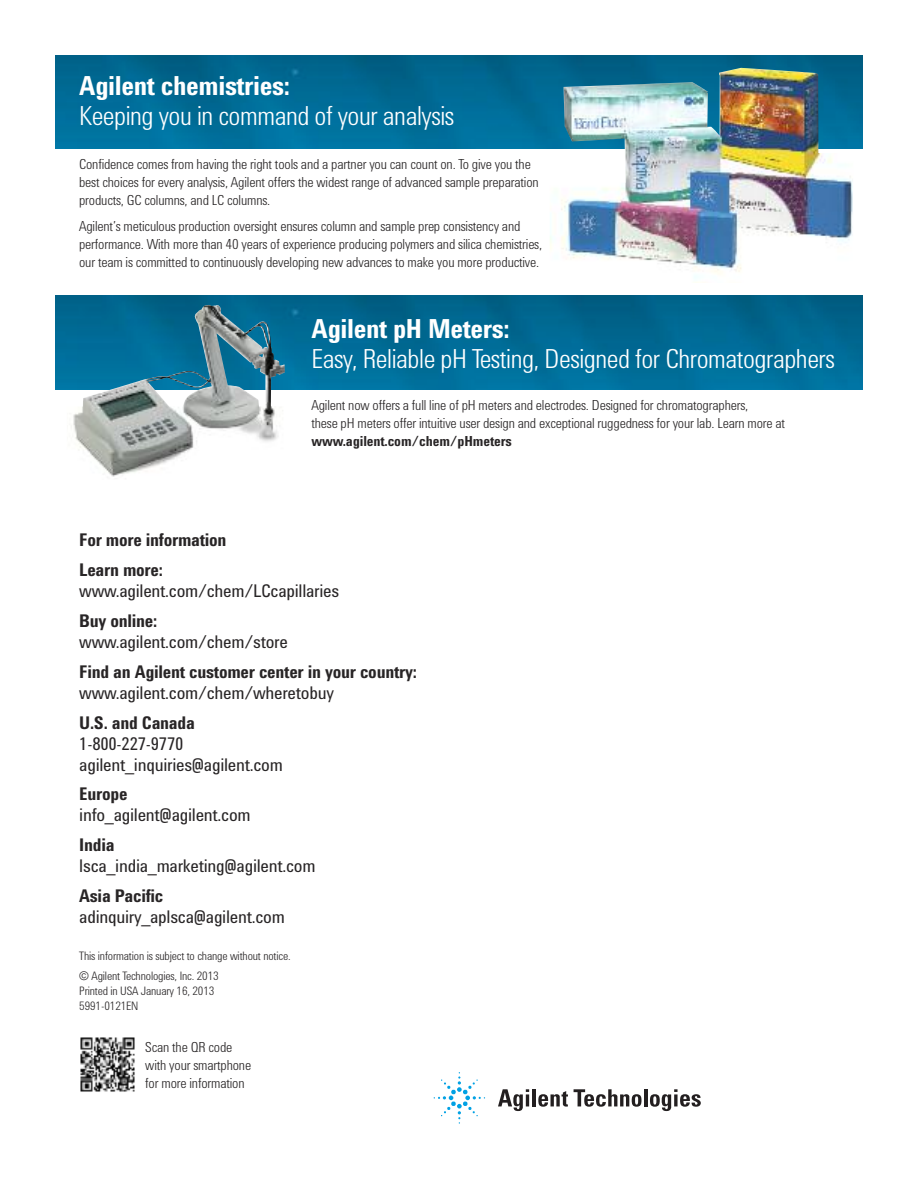
<style>
.page{position:relative;width:918px;height:1188px;background:#fff}
.page>*{position:absolute;margin:0;border:0;box-sizing:border-box;transform-origin:0 0}
.t1{font:300 27px "Agilent Condensed CFF";letter-spacing:-.015em;color:#fff}
.t2{font:700 27px "Agilent Condensed CFF";letter-spacing:-.015em;color:#fff}
.t3{font:18px/21px "Agilent Condensed CFF";letter-spacing:-.015em;color:#282526}
.t4{font:700 18px "Agilent Condensed CFF";letter-spacing:-.015em;color:#282526}
.t5{font:300 14.25px/18px "Agilent Condensed CFF";letter-spacing:-.01em;color:#282526}
.t6{font:700 14.25px "Agilent Condensed CFF";letter-spacing:-.01em;color:#282526}
.t7{font:300 12px/20.4px "Agilent Condensed CFF";letter-spacing:-.01em;color:#282526}
</style>
<div class="page">
<img style="left:55px;top:296px;width:808px;height:93px">
<img style="left:55px;top:55px;width:808px;height:93px">
<svg style="left:498px;top:1089px;width:31px;height:22px"></svg>
<hr style="left:532px;top:1089px;width:4px;height:17px;background:#231f20">
<svg style="left:538px;top:1091px;width:30px;height:16px"></svg>
<svg style="left:574px;top:1089px;width:68px;height:18px"></svg>
<hr style="left:644px;top:1089px;width:3px;height:17px;background:#231f20">
<svg style="left:650px;top:1089px;width:51px;height:22px"></svg>
<svg style="left:434px;top:1072px;width:51px;height:52px"></svg>
<img style="left:80px;top:1037px;width:55px;height:55px">
<img style="left:67px;top:305px;width:226px;height:172px">
<img style="left:550px;top:68px;width:303px;height:211px">
<h1 class="t2" style="left:79px;top:77px;width:212px">agilent chemistries:</h1>
<h1 class="t1" style="left:79px;top:107px;width:377px">Keeping you in command of your analysis</h1>
<p class="t5" style="left:79px;top:157px;width:461px">Confidence comes from having the right tools and a partner you can count on. To give you the best choices for every analysis, Agilent offers the widest range of advanced sample preparation products, GC columns, and LC columns.</p>
<p class="t5" style="left:79px;top:219px;width:465px">Agilent’s meticulous production oversight ensures column and sample prep consistency and performance. With more than 40 years of experience producing polymers and silica chemistries, our team is committed to continuously developing new advances to make you more productive.</p>
<p class="t4" style="left:79px;top:533px;width:149px">for more information</p>
<h1 class="t2" style="left:311px;top:319px;width:200px">agilent ph meters:</h1>
<h1 class="t1" style="left:311px;top:349px;width:525px">Easy, Reliable pH Testing, Designed for Chromatographers</h1>
<p class="t5" style="left:311px;top:397px;width:475px">Agilent now offers a full line of pH meters and electrodes. Designed for chromatographers,<br>these pH meters offer intuitive user design and exceptional ruggedness for your lab. Learn more at</p>
<p class="t6" style="left:311px;top:436px;width:202px">www.agilent.com/chem/phmeters</p>
<p class="t4" style="left:79px;top:563px;width:85px">learn more:</p>
<p class="t3" style="left:79px;top:582px;width:261px">www.agilent.com/chem/LCcapillaries</p>
<p class="t4" style="left:79px;top:614px;width:80px">buy online:</p>
<p class="t3" style="left:79px;top:632px;width:210px">www.agilent.com/chem/store</p>
<p class="t4" style="left:79px;top:665px;width:339px">find an agilent customer center in your country:</p>
<p class="t3" style="left:79px;top:683px;width:256px">www.agilent.com/chem/wheretobuy</p>
<p class="t4" style="left:79px;top:716px;width:117px">u.s. and Canada</p>
<p class="t3" style="left:79px;top:734px;width:205px">1-800-227-9770 agilent_inquiries@agilent.com</p>
<p class="t4" style="left:79px;top:788px;width:50px">europe</p>
<p class="t3" style="left:79px;top:806px;width:173px">info_agilent@agilent.com</p>
<p class="t4" style="left:79px;top:839px;width:37px">india</p>
<p class="t3" style="left:79px;top:857px;width:238px">lsca_india_marketing@agilent.com</p>
<p class="t4" style="left:79px;top:890px;width:86px">asia pacific</p>
<p class="t3" style="left:79px;top:908px;width:207px">adinquiry_aplsca@agilent.com</p>
<p class="t7" style="left:79px;top:946px;width:213px">This information is subject to change without notice. © Agilent Technologies, Inc. 2013</p>
<p class="t7" style="left:79px;top:985px;width:137px;line-height:15px">Printed in USA January 16, 2013<br>5991-0121EN</p>
<p class="t5" style="left:145px;top:1039px;width:107px">Scan the QR code with your smartphone for more information</p>
</div>
